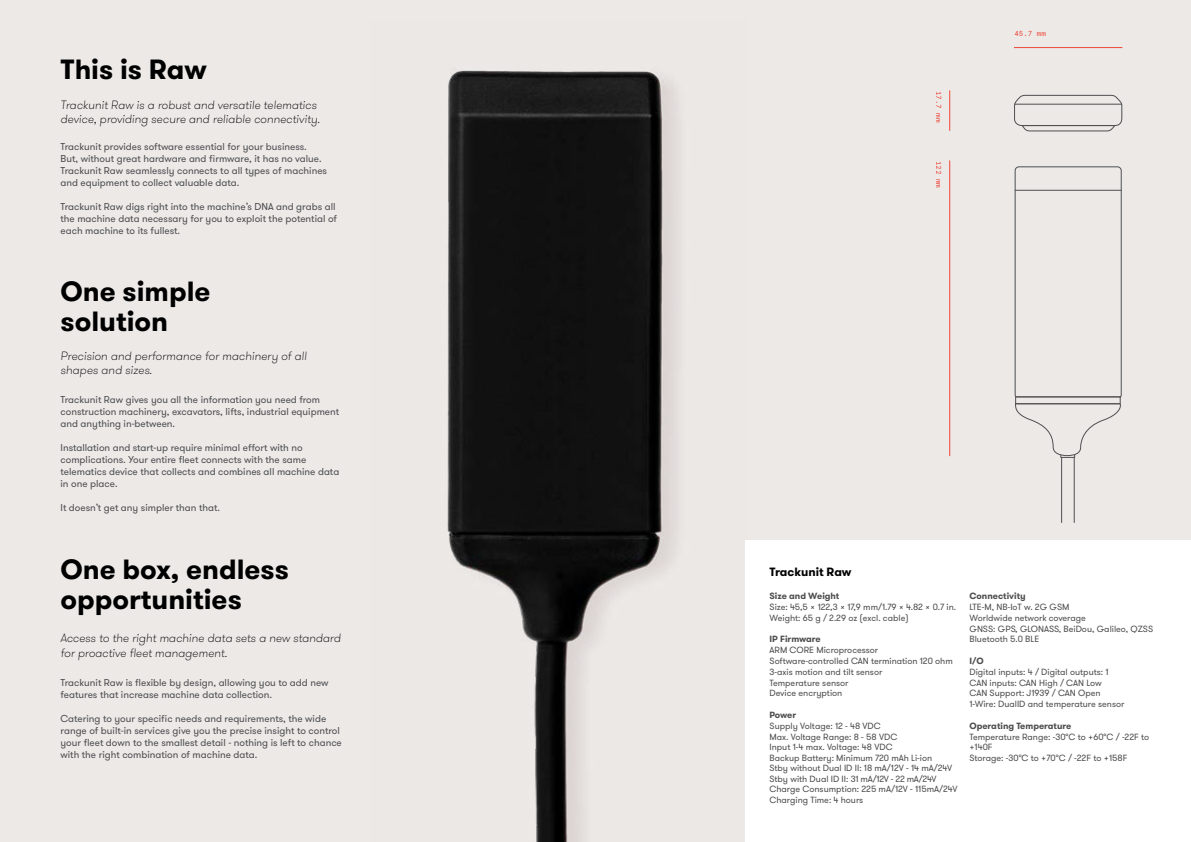
<style>
.page{position:relative;width:1191px;height:842px;background:#ece9e7}
.page>*{position:absolute;margin:0;border:0;box-sizing:border-box;transform-origin:0 0}
.t1{font:700 27.8px/29.4px "GT Walsheim";color:#000}
.t2{font:italic 100 12px/14.4px "GT Walsheim";color:#000}
.t3{font:700 12px "GT Walsheim";color:#000}
.t4{font:10px/12px "GT Walsheim";color:#4d4d4f}
.t5{font:9px/10.8px "GT Walsheim";color:#4d4d4f}
.t6{font:700 9px "GT Walsheim";color:#4d4d4f}
.t7{font:7.3px "Apercu Pro Mono";color:#ef4538}
</style>
<div class="page">
<img style="left:447px;top:68px;width:299px;height:774px">
<hr style="left:949px;top:161px;width:1px;height:295px;background:#ef4638">
<hr style="left:949px;top:91px;width:1px;height:39px;background:#ef4638">
<svg style="left:1014px;top:95px;width:108px;height:36px"></svg>
<hr style="left:1014px;top:104px;width:107px;height:1px;background:#4f4f50">
<hr style="left:1074px;top:457px;width:1px;height:65px;background:#4f4f50">
<hr style="left:1061px;top:458px;width:1px;height:64px;background:#4f4f50">
<svg style="left:1014px;top:167px;width:107px;height:290px"></svg>
<hr style="left:1014px;top:47px;width:107px;height:1px;background:#ef4638">
<div style="left:746px;top:540px;width:445px;height:302px;background:#fff"></div>
<h1 class="t1" style="left:61px;top:54px;width:148px">This is Raw</h1>
<p class="t2" style="left:61px;top:98px;width:261px">Trackunit Raw is a robust and versatile telematics device, providing secure and reliable connectivity.</p>
<p class="t4" style="left:61px;top:141px;width:268px">Trackunit provides software essential for your business.<br>But, without great hardware and firmware, it has no value.<br>Trackunit Raw seamlessly connects to all types of machines and equipment to collect valuable data.</p>
<p class="t4" style="left:61px;top:201px;width:278px">Trackunit Raw digs right into the machine’s DNA and grabs all the machine data necessary for you to exploit the potential of each machine to its fullest.</p>
<p class="t7" style="left:944px;top:91px;width:33px;rotate:90deg">17.7 mm</p>
<p class="t7" style="left:944px;top:161px;width:29px;rotate:90deg">122 mm</p>
<p class="t7" style="left:1014px;top:28px;width:33px">45.7 mm</p>
<h1 class="t1" style="left:61px;top:277px;width:152px">One simple solution</h1>
<p class="t2" style="left:61px;top:349px;width:248px">Precision and performance for machinery of all shapes and sizes.</p>
<p class="t4" style="left:61px;top:394px;width:280px">Trackunit Raw gives you all the information you need from construction machinery, excavators, lifts, industrial equipment and anything in-between.</p>
<p class="t4" style="left:61px;top:442px;width:280px">Installation and start-up require minimal effort with no complications. Your entire fleet connects with the same telematics device that collects and combines all machine data in one place.</p>
<p class="t4" style="left:61px;top:502px;width:161px">It doesn’t get any simpler than that.</p>
<h1 class="t1" style="left:61px;top:555px;width:230px">One box, endless opportunities</h1>
<p class="t3" style="left:769px;top:564px;width:84px">Trackunit Raw</p>
<p class="t6" style="left:769px;top:590px;width:71px">Size and Weight</p>
<p class="t5" style="left:769px;top:602px;width:188px">Size: 45,5 x 122,3 x 17,9 mm/1.79 x 4.82 x 0.7 in.<br>Weight: 65 g / 2.29 oz (excl. cable)</p>
<p class="t6" style="left:769px;top:633px;width:53px">IP Firmware</p>
<p class="t5" style="left:769px;top:645px;width:185px">ARM CORE Microprocessor<br>Software-controlled CAN termination 120 ohm<br>3-axis motion and tilt sensor<br>Temperature sensor<br>Device encryption</p>
<p class="t6" style="left:769px;top:709px;width:28px">Power</p>
<p class="t5" style="left:769px;top:720px;width:164px">Supply Voltage: 12 - 48 VDC<br>Max. Voltage Range: 8 - 58 VDC<br>Input 1-4 max. Voltage: 48 VDC<br>Backup Battery: Minimum 720 mAh Li-ion</p>
<p class="t5" style="left:769px;top:762px;width:190px">Stby without Dual ID II: 18 mA/12V - 14 mA/24V Stby with Dual ID II: 31 mA/12V - 22 mA/24V Charge Consumption: 225 mA/12V - 115mA/24V Charging Time: 4 hours</p>
<p class="t2" style="left:61px;top:631px;width:282px">Access to the right machine data sets a new standard for proactive fleet management.</p>
<p class="t4" style="left:61px;top:677px;width:269px">Trackunit Raw is flexible by design, allowing you to add new features that increase machine data collection.</p>
<p class="t4" style="left:61px;top:713px;width:283px">Catering to your specific needs and requirements, the wide range of built-in services give you the precise insight to control your fleet down to the smallest detail - nothing is left to chance with the right combination of machine data.</p>
<p class="t6" style="left:969px;top:590px;width:58px">Connectivity</p>
<p class="t5" style="left:969px;top:602px;width:185px">LTE-M, NB-IoT w. 2G GSM<br>Worldwide network coverage<br>GNSS: GPS, GLONASS, BeiDou, Galileo, QZSS<br>Bluetooth 5.0 BLE</p>
<p class="t6" style="left:969px;top:655px;width:16px">I/O</p>
<p class="t5" style="left:969px;top:666px;width:156px">Digital inputs: 4 / Digital outputs: 1<br>CAN inputs: CAN High / CAN Low<br>CAN Support: J1939 / CAN Open 1-Wire: DualID and temperature sensor</p>
<p class="t6" style="left:969px;top:720px;width:103px">Operating Temperature</p>
<p class="t5" style="left:969px;top:731px;width:181px">Temperature Range: -30°C to +60°C / -22F to +140F<br>Storage: -30°C to +70°C / -22F to +158F</p>
</div>
